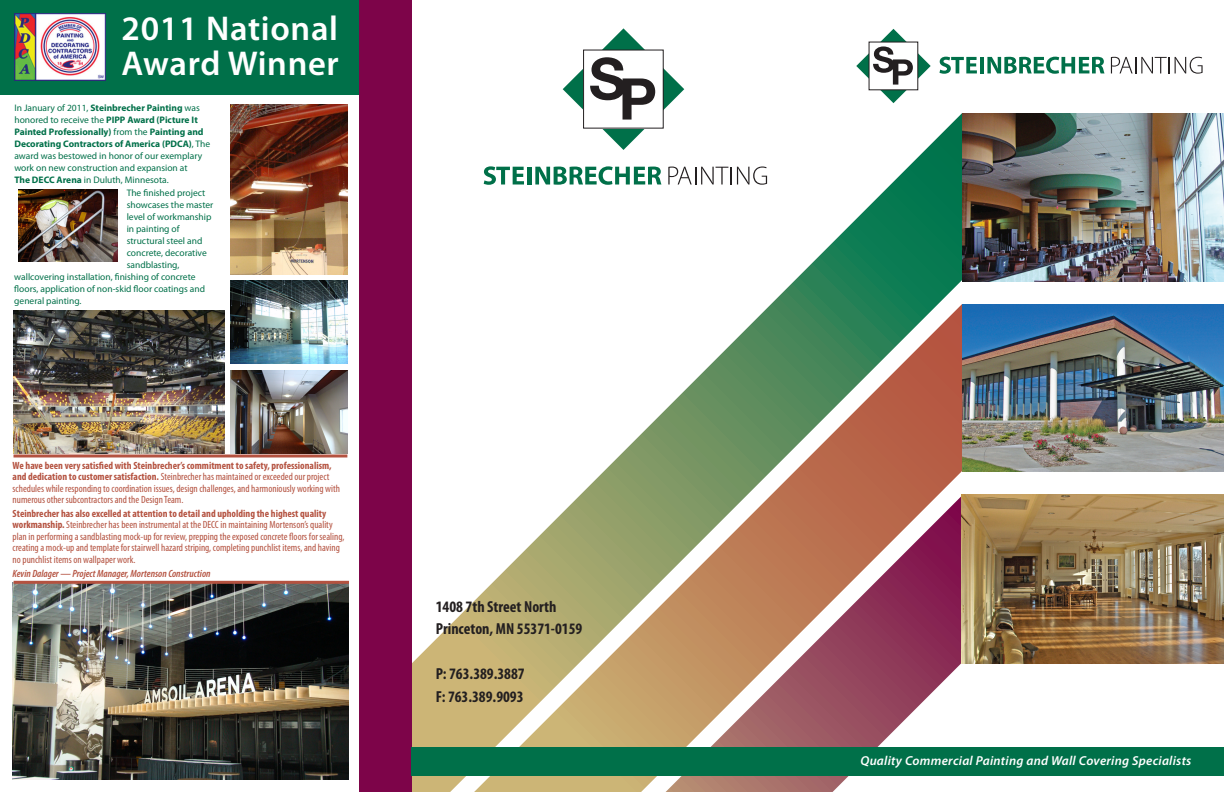
<style>
.page{position:relative;width:1224px;height:792px;background:#fff}
.page>*{position:absolute;margin:0;border:0;box-sizing:border-box;transform-origin:0 0}
.t1{font:600 34.5px/35px "Myriad Pro";letter-spacing:.02em;color:#fff}
.t2{font:700 condensed 16px "Myriad Pro";color:#231f20}
.t3{font:italic 600 13px "Myriad Pro";letter-spacing:.02em;color:#fff}
.t4{font:condensed 10.5px/11.5px "Myriad Pro";color:#b45240}
.t5{font:italic 600 condensed 10.5px "Myriad Pro";color:#b45240}
.t6{font:9.5px/12px "Myriad Pro";color:#007049}
.s1{font-weight:700}
</style>
<div class="page">
<img style="left:13px;top:582px;width:335px;height:198px">
<img style="left:13px;top:310px;width:212px;height:143px">
<div style="left:0;top:0;width:367px;height:94px;background:#007049"></div>
<img style="left:15px;top:13px;width:91px;height:67px">
<img style="left:231px;top:104px;width:116px;height:170px">
<img style="left:231px;top:370px;width:116px;height:83px">
<img style="left:19px;top:189px;width:99px;height:72px">
<svg style="left:14px;top:454px;width:333px;height:4px"></svg>
<hr style="left:14px;top:581px;width:335px;height:3px;background:#b45240">
<svg style="left:412px;top:113px;width:550px;height:679px"></svg>
<svg style="left:474px;top:304px;width:488px;height:488px"></svg>
<svg style="left:666px;top:495px;width:296px;height:297px"></svg>
<img style="left:962px;top:494px;width:262px;height:170px">
<div style="left:359px;top:0;width:53px;height:792px;background:#7d0449"></div>
<svg style="left:939px;top:57px;width:38px;height:17px"></svg>
<hr style="left:980px;top:57px;width:4px;height:16px;background:#007049">
<svg style="left:987px;top:57px;width:118px;height:17px"></svg>
<svg style="left:1111px;top:57px;width:92px;height:17px"></svg>
<svg style="left:856px;top:29px;width:75px;height:74px"></svg>
<svg style="left:484px;top:166px;width:40px;height:19px"></svg>
<hr style="left:527px;top:167px;width:4px;height:18px;background:#007049">
<svg style="left:535px;top:166px;width:126px;height:19px"></svg>
<svg style="left:668px;top:166px;width:99px;height:19px"></svg>
<svg style="left:563px;top:28px;width:121px;height:122px"></svg>
<div style="left:412px;top:747px;width:812px;height:29px;background:#007049"></div>
<img style="left:962px;top:113px;width:262px;height:168px">
<img style="left:962px;top:304px;width:262px;height:167px">
<img style="left:231px;top:280px;width:116px;height:84px">
<p class="t1" style="left:122px;top:10px;width:219px">2011 National<br>Award Winner</p>
<p class="t6" style="left:14px;top:102px;width:197px">In January of 2011, <span class="s1">Steinbrecher Painting</span> was honored to receive the <span class="s1">PIPP Award (Picture It Painted Professionally)</span> from the <span class="s1">Painting and Decorating Contractors of America (PDCA)</span>, The award was bestowed in honor of our exemplary work on new construction and expansion at<br><span class="s1">The DECC Arena</span> in Duluth, Minnesota.</p>
<p class="t6" style="left:127px;top:186px;width:80px">The finished project</p>
<p class="t6" style="left:127px;top:198px;width:88px">showcases the master</p>
<p class="t6" style="left:127px;top:210px;width:86px">level of workmanship</p>
<p class="t6" style="left:127px;top:222px;width:54px">in painting of</p>
<p class="t6" style="left:127px;top:234px;width:77px">structural steel and</p>
<p class="t6" style="left:127px;top:246px;width:82px">concrete, decorative</p>
<p class="t6" style="left:127px;top:258px;width:54px">sandblasting,</p>
<p class="t6" style="left:14px;top:270px;width:183px">wallcovering installation, finishing of concrete</p>
<p class="t6" style="left:14px;top:282px;width:192px">floors, application of non-skid floor coatings and</p>
<p class="t6" style="left:14px;top:294px;width:69px">general painting.</p>
<p class="t4" style="left:13px;top:459px;width:329px"><span class="s1">We have been very satisfied with Steinbrecher’s commitment to safety, professionalism, and dedication to customer satisfaction.</span> Steinbrecher has maintained or exceeded our project schedules while responding to coordination issues, design challenges, and harmoniously working with numerous other subcontractors and the Design Team.</p>
<p class="t4" style="left:13px;top:508px;width:333px"><span class="s1">Steinbrecher has also excelled at attention to detail and upholding the highest quality workmanship.</span> Steinbrecher has been instrumental at the DECC in maintaining Mortenson’s quality plan in performing a sandblasting mock-up for review, prepping the exposed concrete floors for sealing, creating a mock-up and template for stairwell hazard striping, completing punchlist items, and having no punchlist items on wallpaper work.</p>
<p class="t5" style="left:13px;top:567px;width:200px">Kevin Dalager — Project Manager, Mortenson Construction</p>
<p class="t2" style="left:436px;top:596px;width:122px">1408 7th Street North</p>
<p class="t2" style="left:436px;top:619px;width:148px">Princeton, MN 55371-0159</p>
<p class="t2" style="left:436px;top:664px;width:91px">P: 763.389.3887</p>
<p class="t2" style="left:436px;top:686px;width:89px">F: 763.389.9093</p>
<p class="t3" style="left:861px;top:752px;width:332px">Quality Commercial Painting and Wall Covering Specialists</p>
</div>
